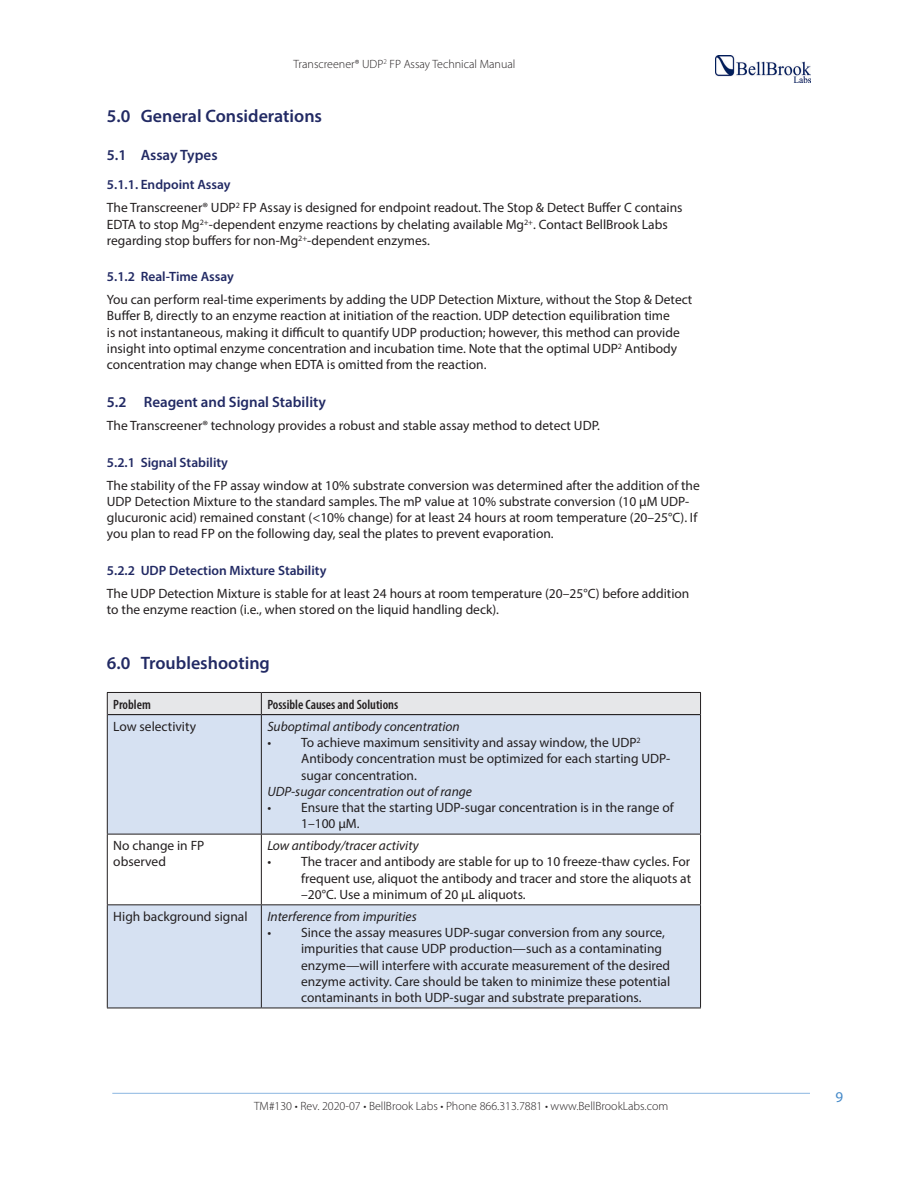
<style>
.page{position:relative;width:918px;height:1188px;background:#fff}
.page>*{position:absolute;margin:0;border:0;box-sizing:border-box;transform-origin:0 0}
.t1{font:600 18px "Myriad Pro";color:#222a64}
.t2{font:600 15px "Myriad Pro";color:#222a64}
.t3{font:15px "Myriad Pro";color:#468ac9}
.t4{font:13.5px/16.2px "Myriad Pro";color:#231f20}
.t5{font:italic 13.5px "Myriad Pro";color:#231f20}
.t6{font:600 13.5px "Myriad Pro";color:#222a64}
.t7{font:600 condensed 13.5px "Myriad Pro";color:#231f20}
.t8{font:300 12px "Myriad Pro";color:#231f20}
.s1{font-weight:600;color:#222a64}
</style>
<div class="page">
<img style="left:716px;top:56px;width:95px;height:26px">
<hr style="left:112px;top:1093px;width:698px;height:1px;background:#8bb6e1">
<svg style="left:108px;top:715px;width:592px;height:293px;fill:#d6e1f2"></svg>
<svg style="left:107px;top:692px;width:594px;height:23px;background:#d4d5d7"></svg>
<hr style="left:107px;top:715px;width:1px;height:119px;background:#231f20">
<hr style="left:261px;top:715px;width:1px;height:119px;background:#231f20">
<hr style="left:700px;top:715px;width:1px;height:119px;background:#231f20">
<hr style="left:107px;top:834px;width:154px;height:1px;background:#231f20">
<hr style="left:107px;top:834px;width:1px;height:70px;background:#231f20">
<hr style="left:261px;top:834px;width:440px;height:1px;background:#231f20">
<hr style="left:261px;top:834px;width:1px;height:70px;background:#231f20">
<hr style="left:700px;top:834px;width:1px;height:70px;background:#231f20">
<hr style="left:107px;top:904px;width:154px;height:1px;background:#231f20">
<hr style="left:107px;top:905px;width:1px;height:103px;background:#231f20">
<hr style="left:261px;top:904px;width:440px;height:1px;background:#231f20">
<hr style="left:261px;top:905px;width:1px;height:103px;background:#231f20">
<hr style="left:700px;top:905px;width:1px;height:103px;background:#231f20">
<hr style="left:107px;top:1008px;width:154px;height:1px;background:#231f20">
<hr style="left:261px;top:1008px;width:440px;height:1px;background:#231f20">
<p class="t8" style="left:294px;top:57px;width:223px">Transcreener® UDP<sup>2</sup> FP Assay Technical Manual</p>
<h1 class="t1" style="left:107px;top:104px;width:217px">5.0 General Considerations</h1>
<p class="t2" style="left:107px;top:145px;width:112px">5.1 Assay Types</p>
<p class="t4" style="left:107px;top:173px;width:577px;line-height:23px"><span class="s1">5.1.1. Endpoint Assay<br></span>The Transcreener® UDP<sup>2</sup> FP Assay is designed for endpoint readout. The Stop &amp; Detect Buffer C contains</p>
<p class="t4" style="left:107px;top:216px;width:562px">EDTA to stop Mg<sup>2+</sup>-dependent enzyme reactions by chelating available Mg<sup>2+</sup>. Contact BellBrook Labs regarding stop buffers for non-Mg<sup>2+</sup>-dependent enzymes.</p>
<p class="t6" style="left:107px;top:268px;width:129px">5.1.2 Real-Time Assay</p>
<p class="t4" style="left:107px;top:291px;width:587px">You can perform real-time experiments by adding the UDP Detection Mixture, without the Stop &amp; Detect Buffer B, directly to an enzyme reaction at initiation of the reaction. UDP detection equilibration time<br>is not instantaneous, making it difficult to quantify UDP production; however, this method can provide insight into optimal enzyme concentration and incubation time. Note that the optimal UDP<sup>2</sup> Antibody concentration may change when EDTA is omitted from the reaction.</p>
<p class="t2" style="left:107px;top:393px;width:221px">5.2 Reagent and Signal Stability</p>
<p class="t4" style="left:107px;top:417px;width:494px">The Transcreener® technology provides a robust and stable assay method to detect UDP.</p>
<p class="t6" style="left:107px;top:454px;width:123px">5.2.1 Signal Stability</p>
<p class="t4" style="left:107px;top:477px;width:594px">The stability of the FP assay window at 10% substrate conversion was determined after the addition of the UDP Detection Mixture to the standard samples. The mP value at 10% substrate conversion (10 µM UDP&shy;glucuronic acid) remained constant (&lt;10% change) for at least 24 hours at room temperature (20–25°C). If you plan to read FP on the following day, seal the plates to prevent evaporation.</p>
<p class="t6" style="left:107px;top:562px;width:221px">5.2.2 UDP Detection Mixture Stability</p>
<p class="t4" style="left:107px;top:585px;width:584px">The UDP Detection Mixture is stable for at least 24 hours at room temperature (20–25°C) before addition to the enzyme reaction (i.e., when stored on the liquid handling deck).</p>
<h1 class="t1" style="left:107px;top:652px;width:165px">6.0 Troubleshooting</h1>
<p class="t7" style="left:113px;top:697px;width:39px">Problem</p>
<p class="t7" style="left:267px;top:697px;width:132px">Possible Causes and Solutions</p>
<p class="t4" style="left:113px;top:718px;width:84px">Low selectivity</p>
<p class="t5" style="left:267px;top:718px;width:194px">Suboptimal antibody concentration</p>
<p class="t4" style="left:301px;top:734px;width:371px;text-indent:-34px">• To achieve maximum sensitivity and assay window, the UDP<sup>2<br></sup>Antibody concentration must be optimized for each starting UDP&shy;sugar concentration.</p>
<p class="t5" style="left:267px;top:783px;width:206px">UDP-sugar concentration out of range</p>
<p class="t4" style="left:301px;top:799px;width:374px;text-indent:-34px">• Ensure that the starting UDP-sugar concentration is in the range of<br>1–100 µM.</p>
<p class="t4" style="left:113px;top:837px;width:93px">No change in FP observed</p>
<p class="t5" style="left:267px;top:837px;width:153px">Low antibody/tracer activity</p>
<p class="t4" style="left:301px;top:854px;width:392px;text-align:justify;text-indent:-34px">• The tracer and antibody are stable for up to 10 freeze-thaw cycles. For frequent use, aliquot the antibody and tracer and store the aliquots at –20°C. Use a minimum of 20 µL aliquots.</p>
<p class="t4" style="left:113px;top:908px;width:136px">High background signal</p>
<p class="t5" style="left:267px;top:908px;width:151px">Interference from impurities</p>
<p class="t4" style="left:301px;top:924px;width:371px;text-indent:-34px">• Since the assay measures UDP-sugar conversion from any source, impurities that cause UDP production—such as a contaminating enzyme—will interfere with accurate measurement of the desired enzyme activity. Care should be taken to minimize these potential contaminants in both UDP-sugar and substrate preparations.</p>
<p class="t8" style="left:254px;top:1099px;width:416px">TM#130 • Rev. 2020-07 • BellBrook Labs • Phone 866.313.7881 • www.BellBrookLabs.com</p>
<p class="t3" style="left:835px;top:1088px;width:9px">9</p>
</div>
